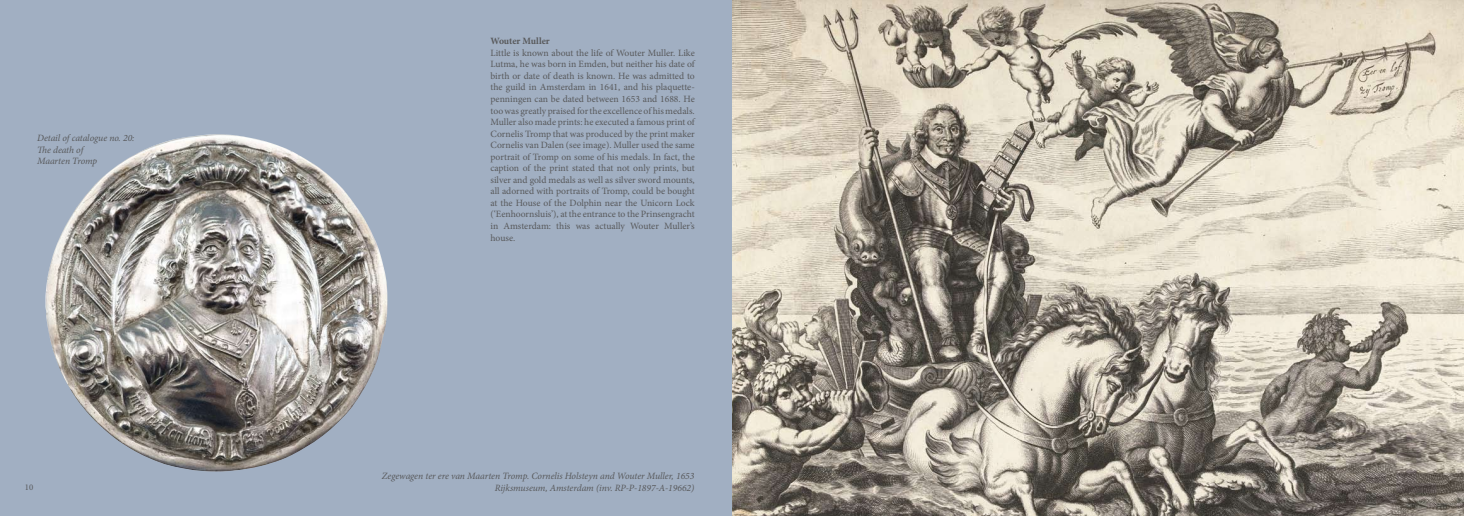
<style>
.page{position:relative;width:1464px;height:516px;background:#fff}
.page>*{position:absolute;margin:0;border:0;box-sizing:border-box;transform-origin:0 0}
.t1{font:9.62px/11.5px "Minion Pro";color:#58595b;text-align:justify}
.t2{font:italic 9.62px/11.5px "Minion Pro";letter-spacing:-.005em;color:#58595b;text-align:right}
.t3{font:700 9.62px "Minion Pro";letter-spacing:-.005em;color:#58595b}
.t4{font:8.75px "Minion Pro";color:#58595b}
</style>
<div class="page">
<div style="left:0;top:0;width:732px;height:516px;background:#a1afc2"></div>
<img style="left:732px;top:0;width:731px;height:516px">
<img style="left:45px;top:134px;width:343px;height:338px">
<p class="t2" style="left:37px;top:132px;width:99px;text-align:left">Detail of catalogue no. 20:<br>The death of<br>Maarten Tromp</p>
<p class="t4" style="left:25px;top:481px;width:10px">10</p>
<p class="t3" style="left:490px;top:34px;width:61px">Wouter Muller</p>
<p class="t1" style="left:490px;top:47px;width:206px">Little is known about the life of Wouter Muller. Like Lutma, he was born in Emden, but neither his date of birth or date of death is known. He was admitted to the guild in Amsterdam in 1641, and his plaquette&shy;penningen can be dated between 1653 and 1688. He too was greatly praised for the excellence of his medals.<br>Muller also made prints: he executed a famous print of Cornelis Tromp that was produced by the print maker Cornelis van Dalen (see image). Muller used the same portrait of Tromp on some of his medals. In fact, the caption of the print stated that not only prints, but silver and gold medals as well as silver sword mounts, all adorned with portraits of Tromp, could be bought at the House of the Dolphin near the Unicorn Lock (‘Eenhoornsluis’), at the entrance to the Prinsengracht in Amsterdam: this was actually Wouter Muller’s house.</p>
<p class="t2" style="left:382px;top:470px;width:314px">Zegewagen ter ere van Maarten Tromp. Cornelis Holsteyn and Wouter Muller, 1653<br>Rijksmuseum, Amsterdam (inv. RP-P-1897-A-19662)</p>
</div>
